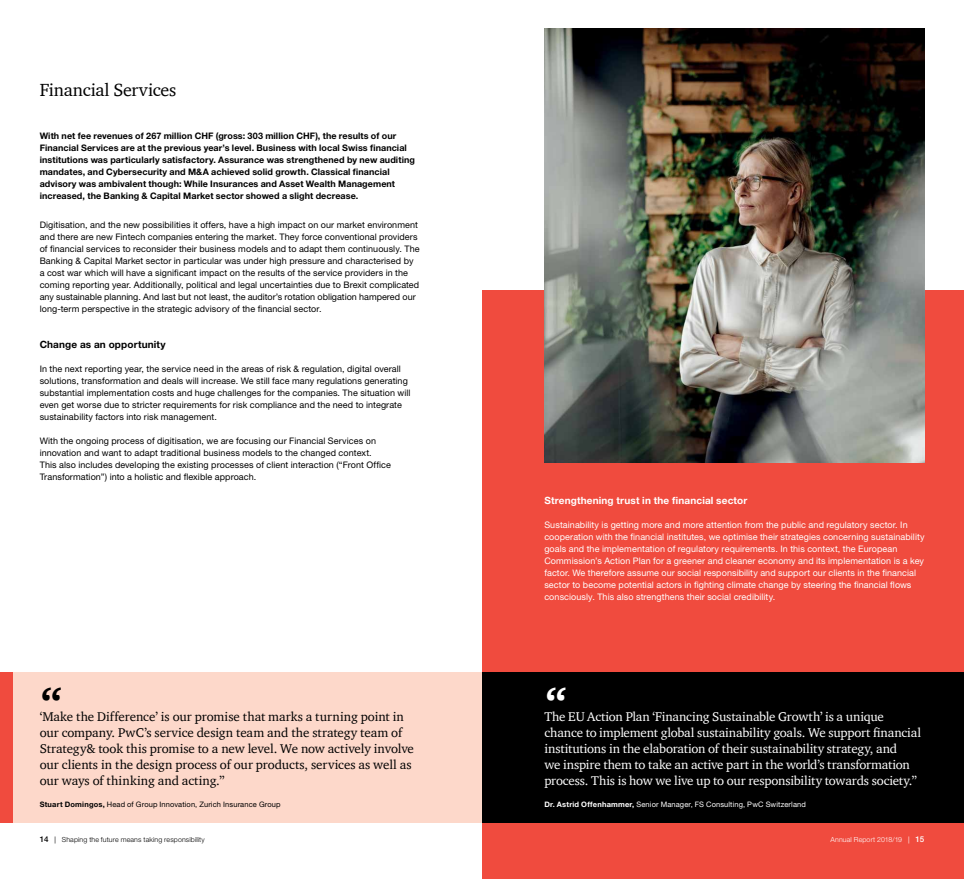
<style>
.page{position:relative;width:964px;height:879px;background:#fff}
.page>*{position:absolute;margin:0;border:0;box-sizing:border-box;transform-origin:0 0}
.t1{font:900 40px "ITC Charter Com";color:#000}
.t2{font:900 40px "ITC Charter Com";color:#fff}
.t3{font:18px "ITC Charter Com";letter-spacing:-.015em;color:#000}
.t4{font:13px/16px "ITC Charter Com";letter-spacing:-.01em;color:#fff}
.t5{font:13px/16px "ITC Charter Com";color:#000}
.t6{font:700 10px "Helvetica Neue LT Std";letter-spacing:.015em;color:#fff}
.t7{font:700 10px "Helvetica Neue LT Std";letter-spacing:.015em;color:#000}
.t8{font:9px/12px "Helvetica Neue LT Std";letter-spacing:.01em;color:#000}
.t9{font:9px/12px "Helvetica Neue LT Std";letter-spacing:.01em;color:#fff}
.t10{font:700 9px/12px "Helvetica Neue LT Std";letter-spacing:.01em;color:#000}
.t11{font:7.5px "Helvetica Neue LT Std";letter-spacing:.015em;color:#fff}
.t12{font:7.5px "Helvetica Neue LT Std";letter-spacing:.015em;color:#000}
.t13{font:300 7px "Helvetica Neue LT Std";letter-spacing:.02em;color:#000}
.t14{font:300 7px "Helvetica Neue LT Std";letter-spacing:.02em;color:#fff}
.s1{font-weight:700}
.s2{font-weight:500;font-size:8px}
.s3{font-weight:400}
</style>
<div class="page">
<div style="left:482px;top:290px;width:482px;height:589px;background:#f04b3e"></div>
<div style="left:0;top:672px;width:482px;height:151px;background:#fdd8ca"></div>
<div style="left:482px;top:672px;width:482px;height:151px;background:#000"></div>
<img style="left:544px;top:28px;width:380px;height:434px">
<div style="left:0;top:672px;width:12px;height:151px;background:#f04b3e"></div>
<h2 class="t3" style="left:40px;top:79px;width:138px">Financial Services</h2>
<p class="t10" style="left:40px;top:130px;width:377px">With net fee revenues of 267 million CHF (gross: 303 million CHF), the results of our Financial Services are at the previous year’s level. Business with local Swiss financial institutions was particularly satisfactory. Assurance was strengthened by new auditing mandates, and Cybersecurity and M&amp;A achieved solid growth. Classical financial advisory was ambivalent though: While Insurances and Asset Wealth Management increased, the Banking &amp; Capital Market sector showed a slight decrease.</p>
<p class="t8" style="left:40px;top:219px;width:381px">Digitisation, and the new possibilities it offers, have a high impact on our market environment and there are new Fintech companies entering the market. They force conventional providers of financial services to reconsider their business models and to adapt them continuously. The Banking &amp; Capital Market sector in particular was under high pressure and characterised by a cost war which will have a significant impact on the results of the service providers in the coming reporting year. Additionally, political and legal uncertainties due to Brexit complicated any sustainable planning. And last but not least, the auditor’s rotation obligation hampered our long-term perspective in the strategic advisory of the financial sector.</p>
<p class="t7" style="left:40px;top:338px;width:128px">Change as an opportunity</p>
<p class="t8" style="left:40px;top:363px;width:372px">In the next reporting year, the service need in the areas of risk &amp; regulation, digital overall solutions, transformation and deals will increase. We still face many regulations generating substantial implementation costs and huge challenges for the companies. The situation will even get worse due to stricter requirements for risk compliance and the need to integrate sustainability factors into risk management.</p>
<p class="t8" style="left:40px;top:435px;width:353px">With the ongoing process of digitisation, we are focusing our Financial Services on innovation and want to adapt traditional business models to the changed context.<br>This also includes developing the existing processes of client interaction (“Front Office Transformation”) into a holistic and flexible approach.</p>
<h1 class="t1" style="left:40px;top:677px;width:25px">“</h1>
<p class="t5" style="left:40px;top:708px;width:376px">‘Make the Difference’ is our promise that marks a turning point in our company. PwC’s service design team and the strategy team of Strategy&amp; took this promise to a new level. We now actively involve our clients in the design process of our products, services as well as our ways of thinking and acting.”</p>
<p class="t12" style="left:40px;top:799px;width:242px"><span class="s1">Stuart Domingos,</span> Head of Group Innovation, Zurich Insurance Group</p>
<p class="t13" style="left:40px;top:835px;width:167px"><span class="s2">14</span> <span class="s3">|</span> Shaping the future means taking responsibility</p>
<p class="t6" style="left:544px;top:494px;width:204px">Strengthening trust in the financial sector</p>
<p class="t9" style="left:544px;top:519px;width:382px">Sustainability is getting more and more attention from the public and regulatory sector. In cooperation with the financial institutes, we optimise their strategies concerning sustainability goals and the implementation of regulatory requirements. In this context, the European Commission’s Action Plan for a greener and cleaner economy and its implementation is a key factor. We therefore assume our social responsibility and support our clients in the financial sector to become potential actors in fighting climate change by steering the financial flows consciously. This also strengthens their social credibility.</p>
<h1 class="t2" style="left:544px;top:677px;width:25px">“</h1>
<p class="t4" style="left:544px;top:708px;width:378px">The EU Action Plan ‘Financing Sustainable Growth’ is a unique chance to implement global sustainability goals. We support financial institutions in the elaboration of their sustainability strategy, and<br>we inspire them to take an active part in the world’s transformation process. This is how we live up to our responsibility towards society.”</p>
<p class="t11" style="left:544px;top:799px;width:263px"><span class="s1">Dr. Astrid Offenhammer,</span> Senior Manager, FS Consulting, PwC Switzerland</p>
<p class="t14" style="left:830px;top:835px;width:95px">Annual Report 2018/19 <span class="s3">|</span> <span class="s2">15</span></p>
</div>
